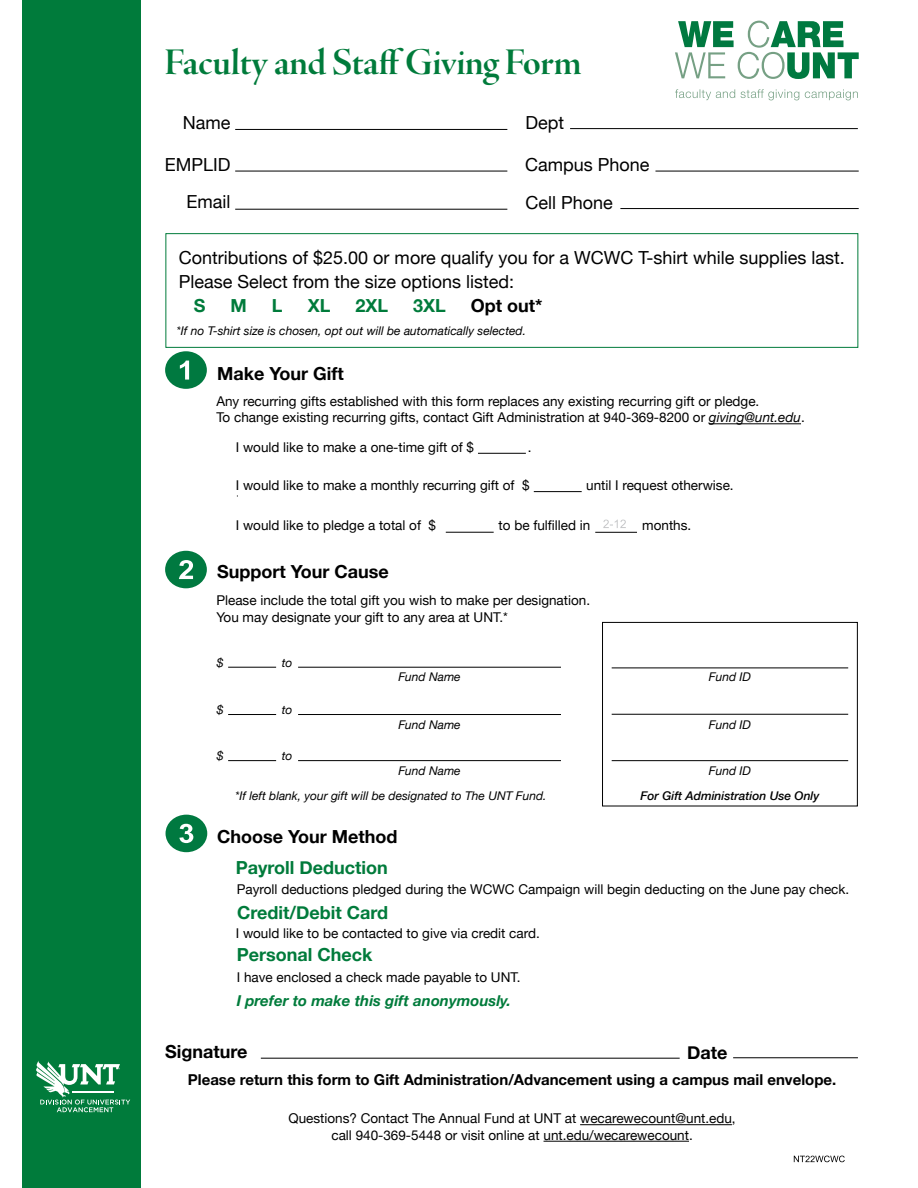
<style>
.page{position:relative;width:918px;height:1188px;background:#fff}
.page>*{position:absolute;margin:0;border:0;box-sizing:border-box;transform-origin:0 0}
.t1{font:39px "Adobe Jenson Pro Bold Disp";letter-spacing:-.005em;color:#007b3b}
.t2{font:18px/38.2px "Helvetica Neue";color:#000}
.t3{font:700 18px "Helvetica Neue";color:#000}
.t4{font:700 18px "Helvetica Neue";color:#007b3b}
.t5{font:700 15px "Helvetica Neue";color:#000}
.t6{font:italic 700 15px "Helvetica Neue";color:#007b3b}
.t7{font:13.5px/16.5px "Helvetica Neue";color:#000}
.t8{font:italic 12px "Helvetica Neue";color:#000}
.t9{font:italic 500 12px "Helvetica Neue";color:#000}
.s1{font-style:italic}
</style>
<div class="page">
<hr style="left:235px;top:129px;width:272px;height:1px;background:#000">
<hr style="left:570px;top:128px;width:288px;height:1px;background:#000">
<hr style="left:655px;top:171px;width:204px;height:1px;background:#000">
<hr style="left:620px;top:208px;width:239px;height:1px;background:#000">
<hr style="left:235px;top:171px;width:272px;height:1px;background:#000">
<hr style="left:235px;top:209px;width:272px;height:1px;background:#000">
<div style="left:22px;top:0;width:119px;height:1188px;background:#007b3b"></div>
<div style="left:166px;top:815px;width:41px;height:37px;background:#007940;border-radius:50%"></div>
<svg style="left:179px;top:824px;width:14px;height:19px"></svg>
<hr style="left:261px;top:1058px;width:419px;height:1px;background:#000">
<hr style="left:733px;top:1057px;width:125px;height:1px;background:#000">
<div style="left:165px;top:351px;width:42px;height:38px;background:#007940;border-radius:50%"></div>
<svg style="left:180px;top:361px;width:9px;height:19px"></svg>
<hr style="left:534px;top:491px;width:48px;height:1px;background:#000">
<hr style="left:446px;top:532px;width:48px;height:1px;background:#000">
<hr style="left:478px;top:453px;width:48px;height:1px;background:#000">
<hr style="left:595px;top:532px;width:42px;height:1px;background:#000">
<svg style="left:603px;top:520px;width:23px;height:8px"></svg>
<div style="left:165px;top:551px;width:42px;height:37px;background:#007940;border-radius:50%"></div>
<svg style="left:179px;top:560px;width:14px;height:19px"></svg>
<hr style="left:228px;top:667px;width:48px;height:1px;background:#000">
<hr style="left:228px;top:714px;width:48px;height:1px;background:#000">
<hr style="left:228px;top:760px;width:48px;height:1px;background:#000">
<hr style="left:298px;top:667px;width:263px;height:1px;background:#000">
<hr style="left:298px;top:714px;width:263px;height:1px;background:#000">
<hr style="left:298px;top:760px;width:263px;height:1px;background:#000">
<svg style="left:794px;top:1156px;width:51px;height:6px"></svg>
<div style="left:165px;top:233px;width:693px;height:115px;border:1px solid #007b3b"></div>
<hr style="left:709px;top:423px;width:92px;height:1px;background:#000">
<div style="left:602px;top:622px;width:256px;height:184px;border:1px solid #000"></div>
<hr style="left:612px;top:667px;width:236px;height:1px;background:#000">
<hr style="left:612px;top:714px;width:236px;height:1px;background:#000">
<hr style="left:612px;top:760px;width:236px;height:1px;background:#000">
<hr style="left:580px;top:1124px;width:152px;height:1px;background:#000">
<hr style="left:544px;top:1141px;width:145px;height:1px;background:#000">
<svg style="left:675px;top:21px;width:184px;height:58px"></svg>
<svg style="left:675px;top:89px;width:183px;height:11px"></svg>
<svg style="left:36px;top:1061px;width:94px;height:51px"></svg>
<h1 class="t1" style="left:164px;top:41px;width:419px">Faculty and Staff Giving Form</h1>
<h2 class="t2" style="left:183px;top:104px;width:49px">Name</h2>
<h2 class="t2" style="left:165px;top:146px;width:67px;line-height:37.5px;text-align:right">EMPLID<br>Email</h2>
<h2 class="t2" style="left:526px;top:104px;width:40px">Dept</h2>
<h2 class="t2" style="left:525px;top:146px;width:126px">Campus Phone<br>Cell Phone</h2>
<h2 class="t2" style="left:179px;top:246px;width:667px;line-height:24px">Contributions of $25.00 or more qualify you for a WCWC T-shirt while supplies last.<br>Please Select from the size options listed:</h2>
<h2 class="t4" style="left:194px;top:291px;width:13px">S</h2>
<h2 class="t4" style="left:231px;top:291px;width:18px">M</h2>
<h2 class="t4" style="left:272px;top:291px;width:12px">L</h2>
<h2 class="t4" style="left:308px;top:291px;width:24px">XL</h2>
<h2 class="t4" style="left:355px;top:291px;width:34px">2XL</h2>
<h2 class="t4" style="left:413px;top:291px;width:34px">3XL</h2>
<h2 class="t3" style="left:471px;top:291px;width:73px">Opt out*</h2>
<p class="t8" style="left:177px;top:322px;width:351px">*If no T-shirt size is chosen, opt out will be automatically selected.</p>
<h2 class="t3" style="left:217px;top:359px;width:128px">Make Your Gift</h2>
<p class="t7" style="left:216px;top:394px;width:590px">Any recurring gifts established with this form replaces any existing recurring gift or pledge.<br>To change existing recurring gifts, contact Gift Administration at 940-369-8200 or <span class="s1">giving@unt.edu</span>.</p>
<p class="t7" style="left:236px;top:440px;width:240px">I would like to make a one-time gift of $</p>
<p class="t7" style="left:236px;top:478px;width:295px">I would like to make a monthly recurring gift of $</p>
<p class="t7" style="left:236px;top:518px;width:202px">I would like to pledge a total of $</p>
<p class="t7" style="left:499px;top:518px;width:93px">to be fulfilled in</p>
<p class="t7" style="left:642px;top:518px;width:51px">months.</p>
<p class="t7" style="left:528px;top:440px;width:5px">.</p>
<p class="t7" style="left:586px;top:478px;width:149px">until I request otherwise.</p>
<h2 class="t3" style="left:217px;top:557px;width:173px">Support Your Cause</h2>
<p class="t7" style="left:216px;top:593px;width:375px">Please include the total gift you wish to make per designation.<br>You may designate your gift to any area at UNT.*</p>
<p class="t8" style="left:217px;top:654px;width:8px">$</p>
<p class="t8" style="left:282px;top:654px;width:12px">to</p>
<p class="t8" style="left:217px;top:701px;width:8px">$</p>
<p class="t8" style="left:282px;top:701px;width:12px">to</p>
<p class="t8" style="left:217px;top:747px;width:8px">$</p>
<p class="t8" style="left:282px;top:747px;width:12px">to</p>
<p class="t8" style="left:398px;top:668px;width:64px">Fund Name</p>
<p class="t8" style="left:709px;top:668px;width:44px">Fund ID</p>
<p class="t8" style="left:398px;top:716px;width:64px">Fund Name</p>
<p class="t8" style="left:709px;top:716px;width:44px">Fund ID</p>
<p class="t8" style="left:398px;top:762px;width:64px">Fund Name</p>
<p class="t8" style="left:709px;top:762px;width:44px">Fund ID</p>
<p class="t8" style="left:235px;top:787px;width:313px">*If left blank, your gift will be designated to The UNT Fund.</p>
<p class="t9" style="left:640px;top:785px;width:181px">For Gift Administration Use Only</p>
<h2 class="t3" style="left:217px;top:822px;width:182px">Choose Your Method</h2>
<h2 class="t4" style="left:236px;top:854px;width:153px">Payroll Deduction</h2>
<h2 class="t4" style="left:237px;top:898px;width:153px">Credit/Debit Card</h2>
<h2 class="t4" style="left:237px;top:941px;width:137px">Personal Check</h2>
<p class="t7" style="left:237px;top:882px;width:614px">Payroll deductions pledged during the WCWC Campaign will begin deducting on the June pay check.</p>
<p class="t7" style="left:236px;top:925px;width:306px">I would like to be contacted to give via credit card.</p>
<p class="t7" style="left:237px;top:969px;width:285px">I have enclosed a check made payable to UNT.</p>
<p class="t6" style="left:237px;top:989px;width:276px">I prefer to make this gift anonymously.</p>
<h2 class="t3" style="left:165px;top:1037px;width:84px">Signature</h2>
<h2 class="t3" style="left:687px;top:1038px;width:42px">Date</h2>
<p class="t5" style="left:188px;top:1068px;width:650px">Please return this form to Gift Administration/Advancement using a campus mail envelope.</p>
<p class="t7" style="left:289px;top:1111px;width:449px;text-align:center">Questions? Contact The Annual Fund at UNT at wecarewecount@unt.edu, call 940-369-5448 or visit online at unt.edu/wecarewecount.</p>
</div>
